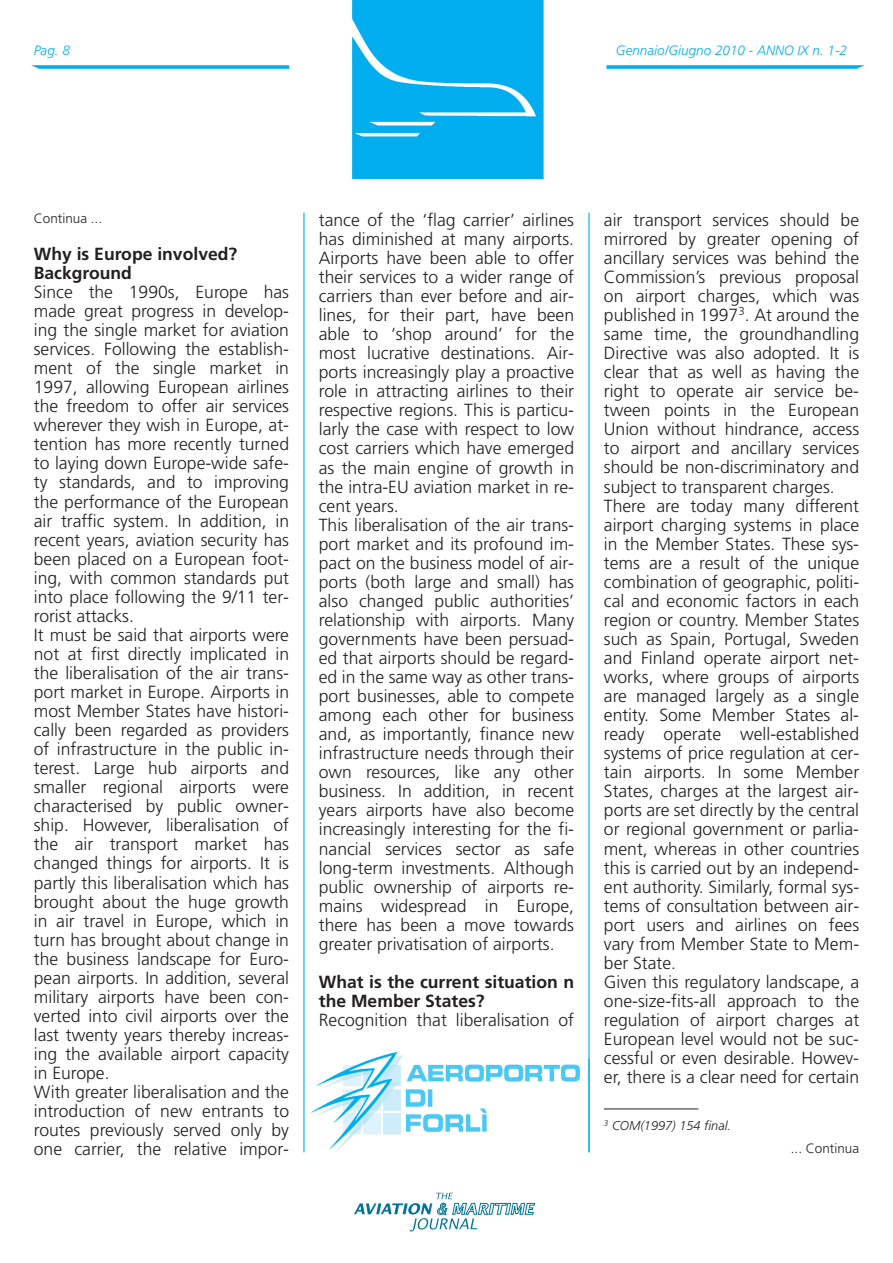
<style>
.page{position:relative;width:893px;height:1263px;background:#fff}
.page>*{position:absolute;margin:0;border:0;box-sizing:border-box;transform-origin:0 0}
.t1{font:300 17.55px/19px "Frutiger";color:#231f20}
.t2{font:700 17.55px/19px "Frutiger";color:#231f20}
.t3{font:italic 300 13.5px "Frutiger";color:#00aeef}
.t4{font:300 13.5px "Frutiger";color:#231f20}
.t5{font:italic 300 12.75px "Frutiger";color:#231f20}
</style>
<div class="page">
<hr style="left:303px;top:213px;width:1px;height:939px;background:#00aeef">
<hr style="left:588px;top:213px;width:1px;height:939px;background:#00aeef">
<svg style="left:354px;top:1193px;width:181px;height:38px"></svg>
<img style="left:311px;top:1052px;width:268px;height:100px">
<img style="left:31px;top:0;width:834px;height:179px">
<hr style="left:604px;top:1109px;width:94px;height:1px;background:#231f20">
<p class="t3" style="left:34px;top:45px;width:38px">Pag. 8</p>
<p class="t3" style="left:616px;top:45px;width:233px">Gennaio/Giugno 2010 - ANNO IX n. 1-2</p>
<p class="t4" style="left:34px;top:213px;width:70px">Continua ...</p>
<p class="t2" style="left:34px;top:246px;width:205px">Why is Europe involved?<br>Background</p>
<p class="t1" style="left:34px;top:284px;width:257px">Since the 1990s, Europe has made great progress in develop&shy;ing the single market for aviation services. Following the establish&shy;ment of the single market in<br>1997, allowing European airlines the freedom to offer air services wherever they wish in Europe, at&shy;tention has more recently turned to laying down Europe-wide safe&shy;ty standards, and to improving the performance of the European air traffic system. In addition, in recent years, aviation security has been placed on a European foot&shy;ing, with common standards put into place following the 9/11 ter&shy;rorist attacks.<br>It must be said that airports were not at first directly implicated in the liberalisation of the air trans&shy;port market in Europe. Airports in most Member States have histori&shy;cally been regarded as providers of infrastructure in the public in&shy;terest. Large hub airports and smaller regional airports were characterised by public owner&shy;ship. However, liberalisation of the air transport market has changed things for airports. It is partly this liberalisation which has brought about the huge growth in air travel in Europe, which in turn has brought about change in the business landscape for Euro&shy;pean airports. In addition, several military airports have been con&shy;verted into civil airports over the last twenty years thereby increas&shy;ing the available airport capacity in Europe.<br>With greater liberalisation and the introduction of new entrants to routes previously served only by one carrier, the relative impor-</p>
<p class="t1" style="left:319px;top:212px;width:257px">tance of the ‘flag carrier’ airlines has diminished at many airports.<br>Airports have been able to offer their services to a wider range of carriers than ever before and air&shy;lines, for their part, have been able to ‘shop around’ for the most lucrative destinations. Air&shy;ports increasingly play a proactive role in attracting airlines to their respective regions. This is particu&shy;larly the case with respect to low cost carriers which have emerged as the main engine of growth in the intra-EU aviation market in re&shy;cent years.<br>This liberalisation of the air trans&shy;port market and its profound im&shy;pact on the business model of air&shy;ports (both large and small) has also changed public authorities’ relationship with airports. Many governments have been persuad&shy;ed that airports should be regard&shy;ed in the same way as other trans&shy;port businesses, able to compete among each other for business and, as importantly, finance new infrastructure needs through their own resources, like any other business. In addition, in recent years airports have also become increasingly interesting for the fi&shy;nancial services sector as safe long-term investments. Although public ownership of airports re&shy;mains widespread in Europe, there has been a move towards greater privatisation of airports.</p>
<p class="t2" style="left:319px;top:974px;width:257px">What is the current situation n the Member States?</p>
<p class="t1" style="left:319px;top:1012px;width:257px">Recognition that liberalisation of</p>
<p class="t1" style="left:604px;top:212px;width:257px">air transport services should be mirrored by greater opening of ancillary services was behind the<br>Commission’s previous proposal on airport charges, which was published in 1997<sup>3</sup>. At around the same time, the groundhandling<br>Directive was also adopted. It is clear that as well as having the right to operate air service be&shy;tween points in the European<br>Union without hindrance, access to airport and ancillary services should be non-discriminatory and subject to transparent charges.<br>There are today many different airport charging systems in place in the Member States. These sys&shy;tems are a result of the unique combination of geographic, politi&shy;cal and economic factors in each region or country. Member States such as Spain, Portugal, Sweden and Finland operate airport net&shy;works, where groups of airports are managed largely as a single entity. Some Member States al&shy;ready operate well-established systems of price regulation at cer&shy;tain airports. In some Member<br>States, charges at the largest air&shy;ports are set directly by the central or regional government or parlia&shy;ment, whereas in other countries this is carried out by an independ&shy;ent authority. Similarly, formal sys&shy;tems of consultation between air&shy;port users and airlines on fees vary from Member State to Mem&shy;ber State.<br>Given this regulatory landscape, a one-size-fits-all approach to the regulation of airport charges at<br>European level would not be suc&shy;cessful or even desirable. Howev&shy;er, there is a clear need for certain</p>
<p class="t5" style="left:604px;top:1121px;width:129px"><sup>3</sup> COM(1997) 154 final.</p>
<p class="t4" style="left:790px;top:1143px;width:70px">... Continua</p>
</div>
